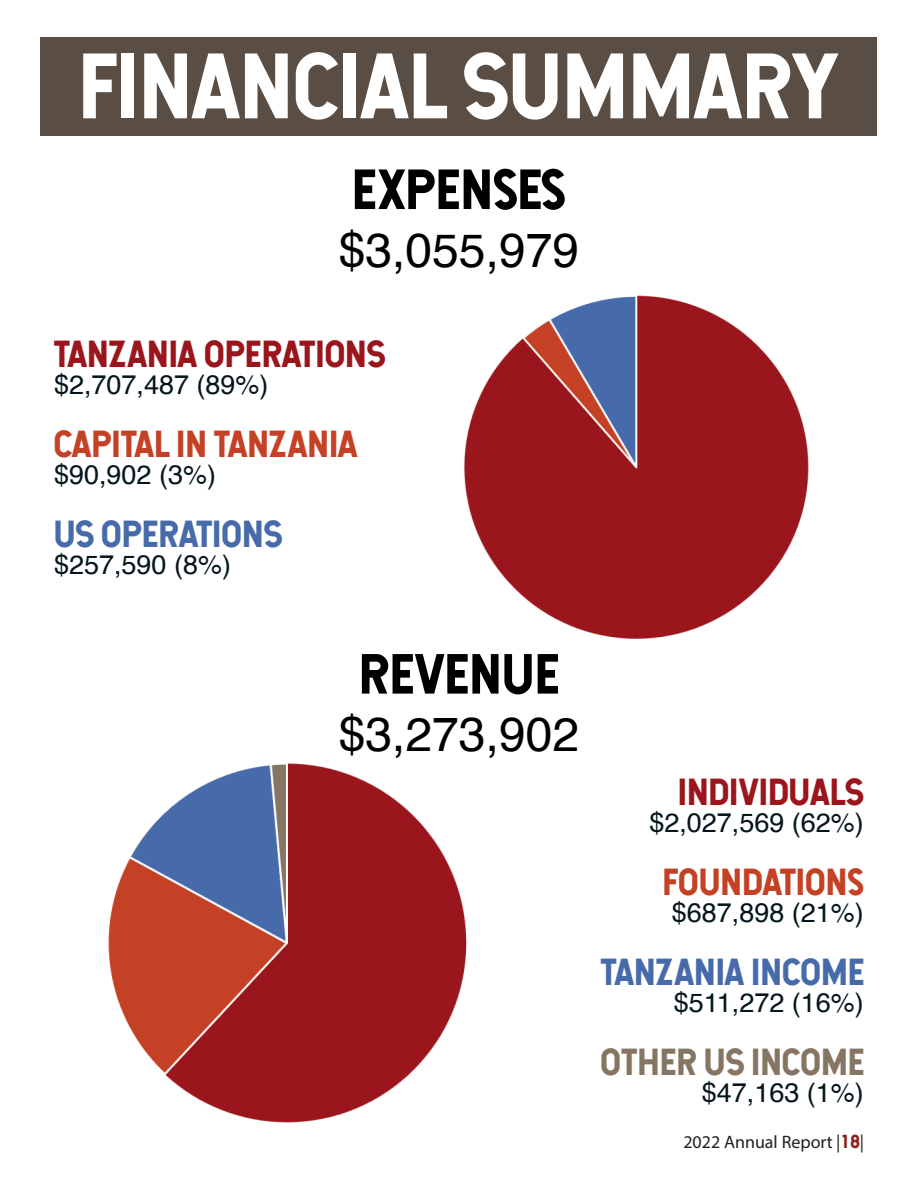
<style>
.page{position:relative;width:918px;height:1188px;background:#fff}
.page>*{position:absolute;margin:0;border:0;box-sizing:border-box;transform-origin:0 0}
.t1{font:88.5px "Hansief";color:#fff}
.t2{font:54px "Hansief";color:#000}
.t3{font:48px "Helvetica";color:#000}
.t4{font:36px "Hansief";color:#9a161c}
.t5{font:36px "Hansief";color:#c44125}
.t6{font:36px "Hansief";color:#476baa}
.t7{font:36px "Hansief";color:#867563}
.t8{font:27px "Helvetica";color:#04161c}
.t9{font:18px "Myriad Pro";color:#231f20}
.s1{font-family:"Hansief";color:#8b1f1a}
</style>
<div class="page">
<div style="left:40px;top:37px;width:838px;height:99px;background:#5a4e44"></div>
<img style="left:108px;top:763px;width:359px;height:360px">
<img style="left:464px;top:295px;width:345px;height:344px">
<p class="t1" style="left:79px;top:30px;width:761px">FINANCIAL SUMMARY</p>
<h1 class="t2" style="left:352px;top:155px;width:215px">EXPENSES</h1>
<h1 class="t3" style="left:339px;top:213px;width:242px">$3,055,979</h1>
<h1 class="t4" style="left:54px;top:331px;width:333px">TANZANIA OPERATIONS</h1>
<h1 class="t8" style="left:54px;top:363px;width:216px">$2,707,487 (89%)</h1>
<h1 class="t5" style="left:54px;top:421px;width:305px">CAPITAL IN TANZANIA</h1>
<h1 class="t8" style="left:54px;top:453px;width:164px">$90,902 (3%)</h1>
<h1 class="t6" style="left:54px;top:511px;width:230px">US OPERATIONS</h1>
<h1 class="t8" style="left:54px;top:543px;width:179px">$257,590 (8%)</h1>
<h1 class="t2" style="left:359px;top:640px;width:201px">REVENUE</h1>
<h1 class="t3" style="left:339px;top:697px;width:242px">$3,273,902</h1>
<h1 class="t4" style="left:678px;top:769px;width:187px">INDIVIDUALS</h1>
<h1 class="t8" style="left:649px;top:801px;width:216px">$2,027,569 (62%)</h1>
<h1 class="t5" style="left:663px;top:859px;width:203px">FOUNDATIONS</h1>
<h1 class="t8" style="left:672px;top:891px;width:194px">$687,898 (21%)</h1>
<h1 class="t6" style="left:601px;top:949px;width:265px">TANZANIA INCOME</h1>
<h1 class="t8" style="left:674px;top:981px;width:192px">$511,272 (16%)</h1>
<h1 class="t7" style="left:601px;top:1039px;width:265px">OTHER US INCOME</h1>
<h1 class="t8" style="left:702px;top:1071px;width:164px">$47,163 (1%)</h1>
<p class="t9" style="left:683px;top:1130px;width:182px">2022 Annual Report |<span class="s1">18</span>|</p>
</div>
